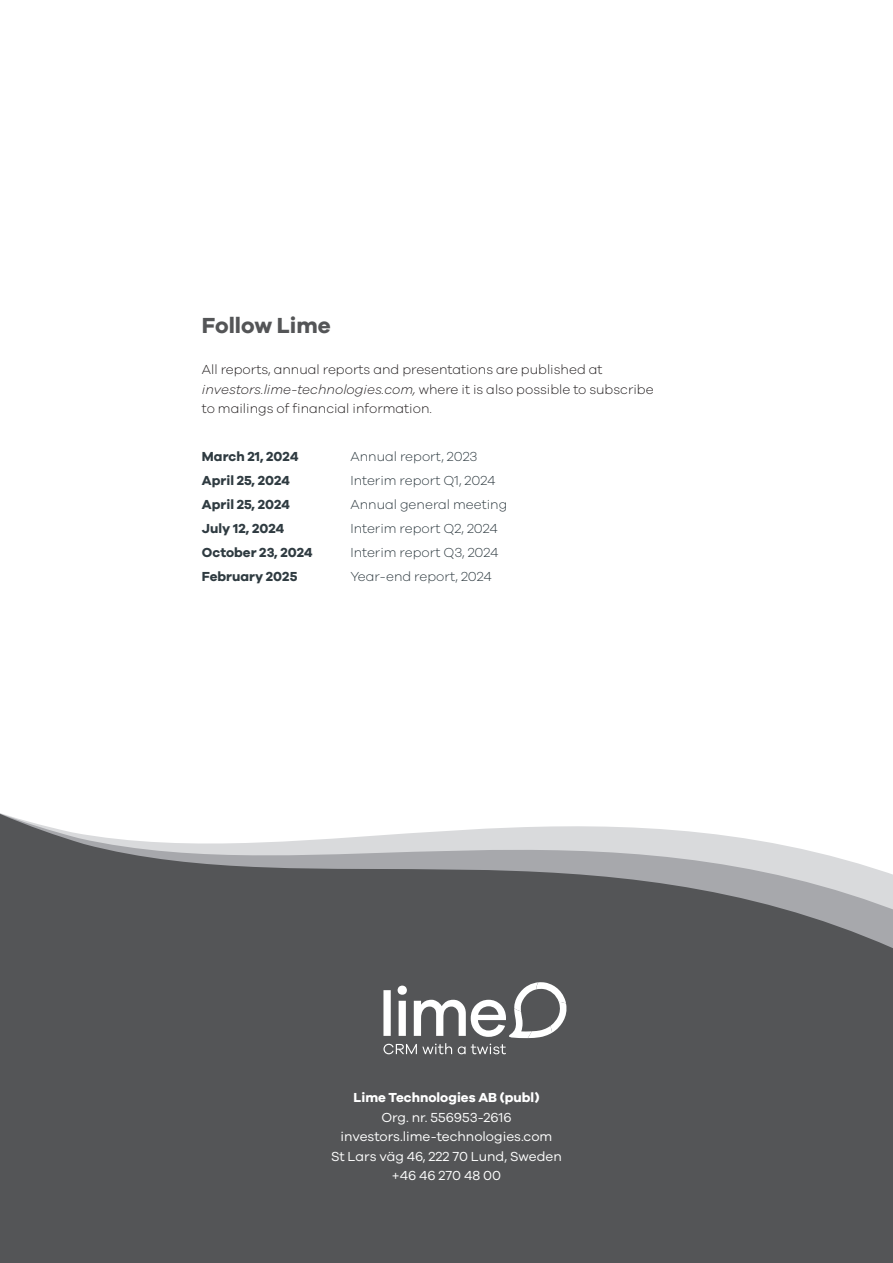
<style>
.page{position:relative;width:893px;height:1263px;background:#fff}
.page>*{position:absolute;margin:0;border:0;box-sizing:border-box;transform-origin:0 0}
.Huvudrubrik-_mindre{font:700 22.5px "Galano Grotesque";color:#545557}
.Brödtext{font:300 13.5px/19.5px "Galano Grotesque";color:#231f20}
.Brödtext-2{font:300 13.5px "Galano Grotesque";color:#2f3b41}
.Brödtext-3{font:13.5px "Galano Grotesque";color:#fff}
.Brödtext-4{font:700 13.5px "Galano Grotesque";color:#2f3b41}
.Brödtext-5{font:700 13.5px "Galano Grotesque";color:#fff}
.s1{font-style:italic}
</style>
<div class="page">
<svg style="left:0;top:814px;width:893px;height:449px;background:#666769"></svg>
<svg style="left:383px;top:982px;width:186px;height:72px"></svg>
<p class="Huvudrubrik-_mindre" style="left:202px;top:311px;width:130px">Follow Lime</p>
<p class="Brödtext" style="left:202px;top:359px;width:453px">All reports, annual reports and presentations are published at <span class="s1">investors.lime-technologies.com,</span> where it is also possible to subscribe to mailings of financial information.</p>
<p class="Brödtext-4" style="left:202px;top:448px;width:98px">March 21, 2024</p>
<p class="Brödtext-2" style="left:350px;top:448px;width:129px">Annual report, 2023</p>
<p class="Brödtext-4" style="left:202px;top:472px;width:90px">April 25, 2024</p>
<p class="Brödtext-2" style="left:350px;top:472px;width:146px">Interim report Q1, 2024</p>
<p class="Brödtext-4" style="left:202px;top:496px;width:90px">April 25, 2024</p>
<p class="Brödtext-2" style="left:350px;top:496px;width:158px">Annual general meeting</p>
<p class="Brödtext-4" style="left:202px;top:520px;width:84px">July 12, 2024</p>
<p class="Brödtext-2" style="left:350px;top:520px;width:149px">Interim report Q2, 2024</p>
<p class="Brödtext-4" style="left:202px;top:544px;width:112px">October 23, 2024</p>
<p class="Brödtext-2" style="left:350px;top:544px;width:150px">Interim report Q3, 2024</p>
<p class="Brödtext-4" style="left:202px;top:568px;width:97px">February 2025</p>
<p class="Brödtext-2" style="left:350px;top:568px;width:143px">Year-end report, 2024</p>
<p class="Brödtext-5" style="left:353px;top:1089px;width:187px">Lime Technologies AB (publ)</p>
<p class="Brödtext-3" style="left:381px;top:1109px;width:132px">Org. nr. 556953-2616</p>
<p class="Brödtext-3" style="left:341px;top:1128px;width:213px">investors.lime-technologies.com</p>
<p class="Brödtext-3" style="left:331px;top:1148px;width:232px">St Lars väg 46, 222 70 Lund, Sweden</p>
<p class="Brödtext-3" style="left:392px;top:1167px;width:111px">+46 46 270 48 00</p>
</div>
